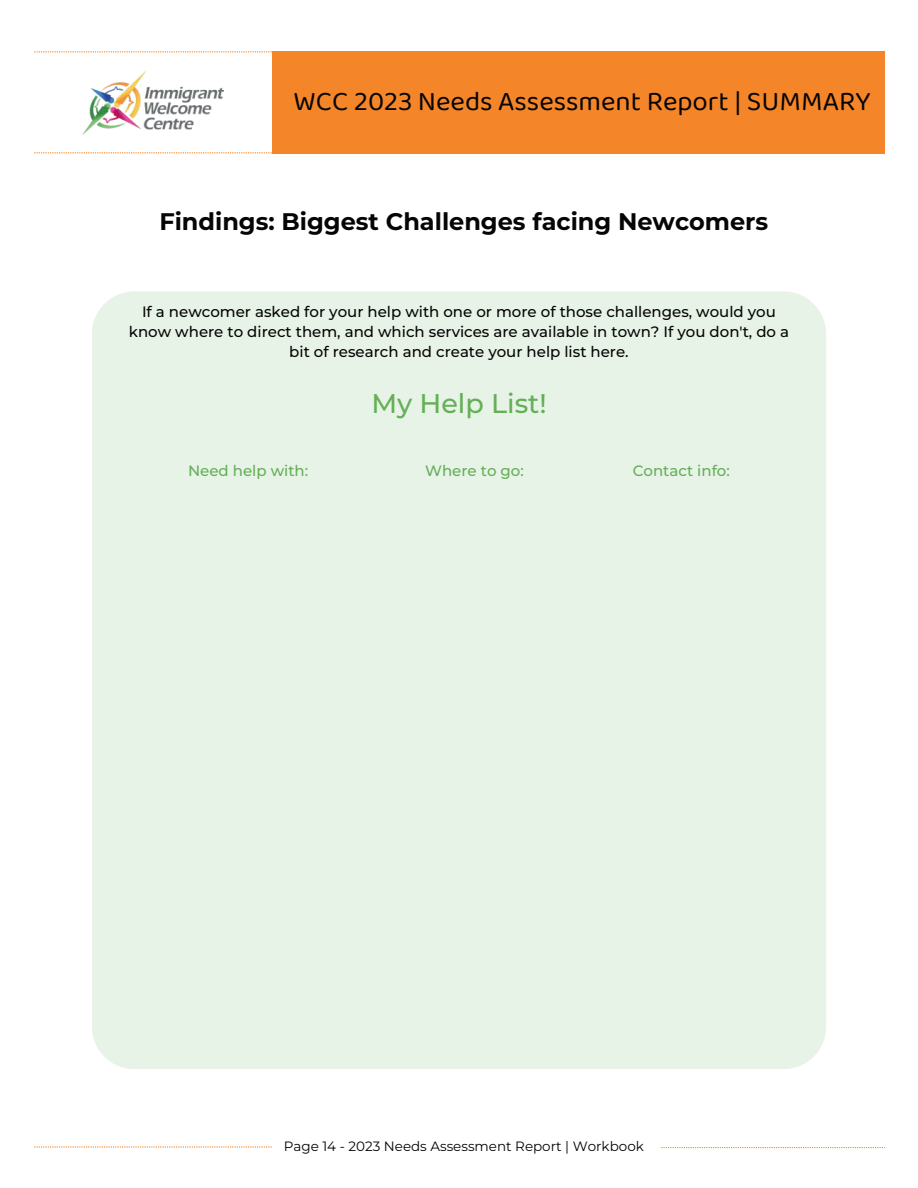
<style>
.page{position:relative;width:918px;height:1188px;background:#fff}
.page>*{position:absolute;margin:0;border:0;box-sizing:border-box;transform-origin:0 0}
.t1{font:27.75px "Baloo 2";color:#060505}
.t2{font:500 27px "Montserrat";color:#64af57}
.t3{font:700 24px "Montserrat";color:#060505}
.t4{font:500 15px/20.2px "Montserrat";color:#060505;text-align:center}
.t5{font:500 15px "Montserrat";color:#64af57}
.t6{font:13.5px "Montserrat";color:#060505}
</style>
<div class="page">
<div style="left:273px;top:51px;width:612px;height:102px;background:#f58529"></div>
<img style="left:83px;top:70px;width:140px;height:64px">
<svg style="left:34px;top:51px;width:239px;height:1px"></svg>
<svg style="left:34px;top:152px;width:239px;height:1px"></svg>
<div style="left:92px;top:291px;width:734px;height:778px;background:#e7f3e7"></div>
<svg style="left:34px;top:1146px;width:238px;height:2px"></svg>
<svg style="left:661px;top:1147px;width:224px;height:1px"></svg>
<h1 class="t1" style="left:294px;top:82px;width:579px">WCC 2023 Needs Assessment Report | SUMMARY</h1>
<h3 class="t3" style="left:159px;top:205px;width:611px">Findings: Biggest Challenges facing Newcomers</h3>
<p class="t4" style="left:129px;top:301px;width:662px">If a newcomer asked for your help with one or more of those challenges, would you know where to direct them, and which services are available in town? If you don't, do a bit of research and create your help list here.</p>
<h2 class="t2" style="left:371px;top:386px;width:177px">My Help List!</h2>
<p class="t5" style="left:188px;top:460px;width:122px">Need help with:</p>
<p class="t5" style="left:425px;top:460px;width:100px">Where to go:</p>
<p class="t5" style="left:633px;top:460px;width:99px">Contact info:</p>
<p class="t6" style="left:284px;top:1137px;width:362px">Page 14 - 2023 Needs Assessment Report | Workbook</p>
</div>
